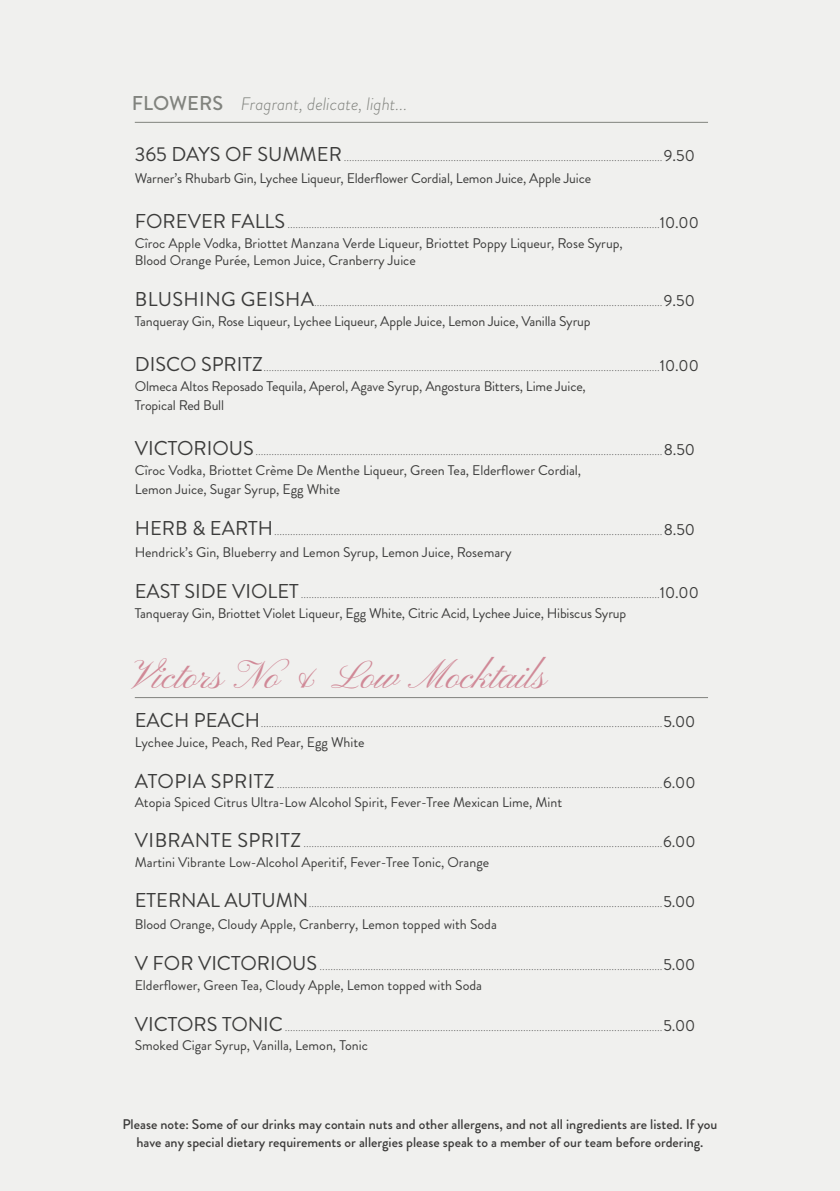
<style>
.page{position:relative;width:840px;height:1191px;background:#fff}
.page>*{position:absolute;margin:0;border:0;box-sizing:border-box;transform-origin:0 0}
.t1{font:40px "Pinyon Script";color:#d08997}
.t2{font:italic 300 18px "Brandon Grotesque";color:#81837e}
.t3{font:14px/19.2px "Brandon Grotesque";color:#3c3c3b}
.t4{font:500 14px/18px "Brandon Grotesque";color:#3d3c3b;text-align:center}
.t5{font:300 12px "Brandon Grotesque";color:#3c3c3b}
.s1{font-weight:500;font-style:normal;font-size:20px}
.s2{font-weight:400;font-size:20px}
.s3{font-weight:400;font-size:16px}
</style>
<div class="page">
<div style="left:0;top:0;width:839px;height:1191px;background:#f0f0ee"></div>
<hr style="left:135px;top:122px;width:572px;height:1px;background:#81837e">
<hr style="left:135px;top:697px;width:572px;height:1px;background:#81837e">
<h2 class="t2" style="left:132px;top:91px;width:277px"><span class="s1">FLOWERS</span> Fragrant, delicate, light...</h2>
<p class="t5" style="left:135px;top:149px;width:561px"><span class="s2">365 DAYS OF SUMMER</span>.......................................................................................................................<span class="s3">9.50</span></p>
<p class="t3" style="left:135px;top:169px;width:457px">Warner’s Rhubarb Gin, Lychee Liqueur, Elderflower Cordial, Lemon Juice, Apple Juice</p>
<p class="t5" style="left:135px;top:216px;width:565px"><span class="s2">FOREVER FALLS</span> ...........................................................................................................................................<span class="s3">10.00</span></p>
<p class="t3" style="left:135px;top:235px;width:489px;line-height:16.8px">Cîroc Apple Vodka, Briottet Manzana Verde Liqueur, Briottet Poppy Liqueur, Rose Syrup,<br>Blood Orange Purée, Lemon Juice, Cranberry Juice</p>
<p class="t5" style="left:135px;top:293px;width:561px"><span class="s2">BLUSHING GEISHA</span>..................................................................................................................................<span class="s3">9.50</span></p>
<p class="t3" style="left:135px;top:311px;width:457px">Tanqueray Gin, Rose Liqueur, Lychee Liqueur, Apple Juice, Lemon Juice, Vanilla Syrup</p>
<p class="t5" style="left:135px;top:358px;width:565px"><span class="s2">DISCO SPRITZ</span>....................................................................................................................................................<span class="s3">10.00</span></p>
<p class="t3" style="left:135px;top:376px;width:452px">Olmeca Altos Reposado Tequila, Aperol, Agave Syrup, Angostura Bitters, Lime Juice,<br>Tropical Red Bull</p>
<p class="t5" style="left:135px;top:443px;width:561px"><span class="s2">VICTORIOUS</span>........................................................................................................................................................<span class="s3">8.50</span></p>
<p class="t3" style="left:135px;top:460px;width:447px">Cîroc Vodka, Briottet Crème De Menthe Liqueur, Green Tea, Elderflower Cordial,<br>Lemon Juice, Sugar Syrup, Egg White</p>
<p class="t5" style="left:135px;top:523px;width:561px"><span class="s2">HERB &amp; EARTH</span>.................................................................................................................................................<span class="s3">8.50</span></p>
<p class="t3" style="left:135px;top:543px;width:378px">Hendrick’s Gin, Blueberry and Lemon Syrup, Lemon Juice, Rosemary</p>
<p class="t5" style="left:135px;top:586px;width:565px"><span class="s2">EAST SIDE VIOLET</span> ......................................................................................................................................<span class="s3">10.00</span></p>
<p class="t3" style="left:135px;top:603px;width:492px">Tanqueray Gin, Briottet Violet Liqueur, Egg White, Citric Acid, Lychee Juice, Hibiscus Syrup</p>
<h1 class="t1" style="left:135px;top:653px;width:414px">Victors No &amp; Low Mocktails</h1>
<p class="t5" style="left:135px;top:714px;width:562px"><span class="s2">EACH PEACH</span>......................................................................................................................................................<span class="s3">5.00</span></p>
<p class="t3" style="left:135px;top:732px;width:231px">Lychee Juice, Peach, Red Pear, Egg White</p>
<p class="t5" style="left:135px;top:775px;width:561px"><span class="s2">ATOPIA SPRITZ</span> ................................................................................................................................................<span class="s3">6.00</span></p>
<p class="t3" style="left:135px;top:793px;width:428px">Atopia Spiced Citrus Ultra-Low Alcohol Spirit, Fever-Tree Mexican Lime, Mint</p>
<p class="t5" style="left:135px;top:835px;width:561px"><span class="s2">VIBRANTE SPRITZ</span> ......................................................................................................................................<span class="s3">6.00</span></p>
<p class="t3" style="left:135px;top:852px;width:356px">Martini Vibrante Low-Alcohol Aperitif, Fever-Tree Tonic, Orange</p>
<p class="t5" style="left:135px;top:894px;width:562px"><span class="s2">ETERNAL AUTUMN</span>....................................................................................................................................<span class="s3">5.00</span></p>
<p class="t3" style="left:135px;top:915px;width:363px">Blood Orange, Cloudy Apple, Cranberry, Lemon topped with Soda</p>
<p class="t5" style="left:135px;top:957px;width:562px"><span class="s2">V FOR VICTORIOUS</span> ................................................................................................................................<span class="s3">5.00</span></p>
<p class="t3" style="left:135px;top:975px;width:348px">Elderflower, Green Tea, Cloudy Apple, Lemon topped with Soda</p>
<p class="t5" style="left:135px;top:1018px;width:562px"><span class="s2">VICTORS TONIC</span>.............................................................................................................................................<span class="s3">5.00</span></p>
<p class="t3" style="left:135px;top:1036px;width:234px">Smoked Cigar Syrup, Vanilla, Lemon, Tonic</p>
<p class="t4" style="left:122px;top:1115px;width:596px">Please note: Some of our drinks may contain nuts and other allergens, and not all ingredients are listed. If you have any special dietary requirements or allergies please speak to a member of our team before ordering.</p>
</div>
